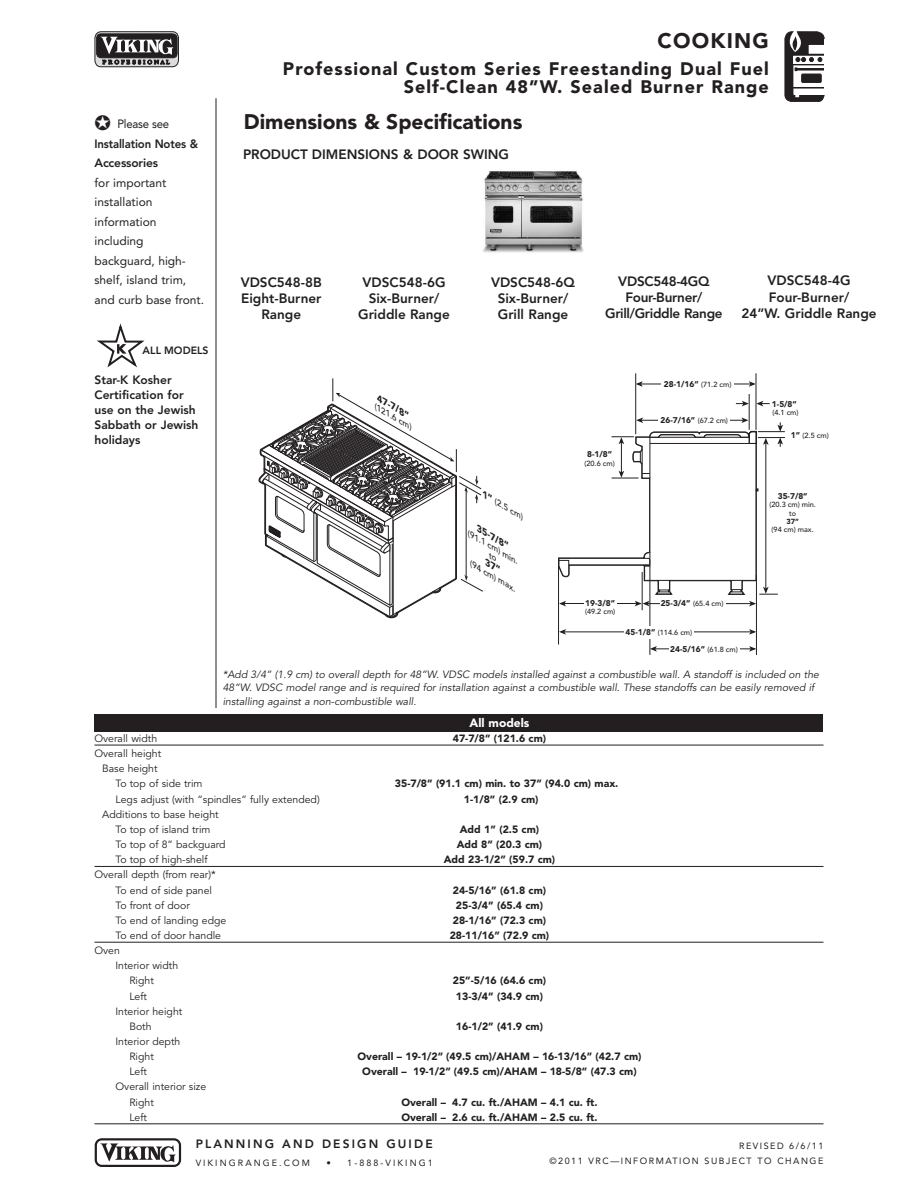
<style>
.page{position:relative;width:918px;height:1188px;background:#fff}
.page>*{position:absolute;margin:0;border:0;box-sizing:border-box;transform-origin:0 0}
.t1{font:900 21px "Avenir";color:#231f20}
.t2{font:900 21px "Avenir";letter-spacing:.06em;color:#231f20}
.t3{font:900 18px/18px "Avenir";letter-spacing:.06em;color:#231f20;text-align:right}
.t4{font:800 13.5px/16.2px "Avenir";color:#231f20;text-align:center}
.t5{font:800 13.5px/16.2px "Avenir";letter-spacing:-.025em;color:#231f20;text-align:center}
.t6{font:12px/19.5px "Avenir";color:#231f20}
.t7{font:800 12px/15px "Avenir";color:#231f20}
.t8{font:800 12px/19.5px "Avenir";color:#231f20;scale:.95 1}
.t9{font:800 12px "Avenir";letter-spacing:.175em;color:#231f20}
.t10{font:900 12px "Avenir";color:#fff}
.t11{font:900 10.5px "Avenir";color:#231f20}
.t12{font:10.5px/15.1px "Avenir";color:#231f20}
.t13{font:italic 10.5px/13.5px "Avenir";color:#231f20}
.t14{font:800 10.5px "Avenir";color:#231f20}
.t15{font:9px/15px "Avenir";letter-spacing:.165em;color:#231f20;text-align:right}
.t16{font:9px "Avenir";letter-spacing:.23em;color:#231f20}
.t17{font:italic 900 8.85px "Avenir";color:#231f20;scale:1.15 1}
.t18{font:900 8.25px "Avenir";color:#231f20}
.t19{font:italic 500 7.95px/8.4px "Avenir";color:#231f20;scale:1.15 1}
.t20{font:500 7.35px/8.2px "Avenir";color:#231f20;text-align:center}
.t21{font:900 7.35px "Avenir";color:#231f20}
.s1{font-weight:400}
.s2{font-weight:900;font-size:8.85px}
.s3{font-weight:500;font-size:7.35px}
.s4{font-weight:900;font-size:8.25px}
</style>
<div class="page">
<hr style="left:650px;top:581px;width:1px;height:74px;background:#231f20">
<hr style="left:756px;top:575px;width:1px;height:80px;background:#231f20">
<hr style="left:642px;top:572px;width:1px;height:38px;background:#231f20">
<hr style="left:558px;top:559px;width:1px;height:86px;background:#231f20">
<hr style="left:561px;top:632px;width:194px;height:1px;background:#231f20">
<div style="left:624px;top:626px;width:70px;height:13px;background:#fff"></div>
<hr style="left:635px;top:373px;width:1px;height:61px;background:#231f20">
<hr style="left:756px;top:373px;width:1px;height:57px;background:#231f20">
<hr style="left:749px;top:394px;width:1px;height:36px;background:#231f20">
<svg style="left:749px;top:629px;width:7px;height:6px"></svg>
<svg style="left:559px;top:629px;width:7px;height:6px"></svg>
<hr style="left:654px;top:649px;width:101px;height:1px;background:#231f20">
<div style="left:669px;top:643px;width:71px;height:12px;background:#fff"></div>
<svg style="left:749px;top:646px;width:7px;height:6px"></svg>
<svg style="left:650px;top:646px;width:7px;height:6px"></svg>
<hr style="left:637px;top:384px;width:117px;height:1px;background:#231f20">
<div style="left:661px;top:378px;width:72px;height:11px;background:#fff"></div>
<svg style="left:636px;top:381px;width:7px;height:6px"></svg>
<svg style="left:749px;top:381px;width:7px;height:6px"></svg>
<svg style="left:736px;top:401px;width:13px;height:5px"></svg>
<svg style="left:756px;top:401px;width:14px;height:5px"></svg>
<svg style="left:558px;top:417px;width:227px;height:189px"></svg>
<hr style="left:216px;top:98px;width:1px;height:610px;background:#231f20">
<svg style="left:785px;top:31px;width:40px;height:71px"></svg>
<svg style="left:95px;top:1138px;width:86px;height:29px"></svg>
<svg style="left:95px;top:31px;width:84px;height:36px;background:#6e6b6c"></svg>
<svg style="left:97px;top:324px;width:48px;height:44px"></svg>
<div style="left:94px;top:714px;width:730px;height:17px;background:#231f20"></div>
<hr style="left:94px;top:745px;width:730px;height:1px;background:#231f20">
<hr style="left:94px;top:866px;width:730px;height:1px;background:#231f20">
<hr style="left:94px;top:942px;width:730px;height:1px;background:#231f20">
<hr style="left:94px;top:1124px;width:730px;height:1px;background:#231f20">
<img style="left:483px;top:171px;width:101px;height:82px">
<svg style="left:259px;top:378px;width:224px;height:240px"></svg>
<p class="t8" style="left:94px;top:115px;width:111px">✪ <span class="s1">Please see<br></span>Installation Notes &amp;<br>Accessories</p>
<p class="t6" style="left:94px;top:174px;width:111px">for important installation information including backguard, high&shy;shelf, island trim, and curb base front.</p>
<p class="t14" style="left:143px;top:346px;width:67px">ALL MODELS</p>
<p class="t7" style="left:94px;top:373px;width:106px">Star-K Kosher<br>Certification for use on the Jewish<br>Sabbath or Jewish holidays</p>
<h1 class="t2" style="left:657px;top:32px;width:113px">COOKING</h1>
<h2 class="t3" style="left:283px;top:61px;width:488px">Professional Custom Series Freestanding Dual Fuel<br>Self-Clean 48”W. Sealed Burner Range</h2>
<h1 class="t1" style="left:244px;top:113px;width:280px">Dimensions &amp; Specifications</h1>
<p class="t4" style="left:243px;top:147px;width:268px">PRODUCT DIMENSIONS &amp; DOOR SWING</p>
<p class="t4" style="left:241px;top:275px;width:83px">VDSC548-8B<br>Eight-Burner<br>Range</p>
<p class="t4" style="left:358px;top:275px;width:93px">VDSC548-6G<br>Six-Burner/<br>Griddle Range</p>
<p class="t4" style="left:491px;top:275px;width:85px">VDSC548-6Q<br>Six-Burner/<br>Grill Range</p>
<p class="t5" style="left:605px;top:274px;width:119px">VDSC548-4GQ<br>Four-Burner/<br>Grill/Griddle Range</p>
<p class="t4" style="left:741px;top:274px;width:137px">VDSC548-4G<br>Four-Burner/<br>24”W. Griddle Range</p>
<p class="t17" style="left:381px;top:395px;width:33px;rotate:30deg">47-7/8”</p>
<p class="t19" style="left:378px;top:404px;width:38px;rotate:30deg">(121.6 cm)</p>
<p class="t19" style="left:486px;top:491px;width:42px;rotate:30deg"><span class="s2">1”</span> (2.5 cm)</p>
<p class="t17" style="left:480px;top:526px;width:33px;rotate:30deg">35-7/8”</p>
<p class="t19" style="left:496px;top:545px;width:26px;text-indent:-29px;rotate:30deg">(91.1 cm) min. to</p>
<p class="t19" style="left:473px;top:561px;width:47px;rotate:30deg">(94 cm) max.</p>
<p class="t18" style="left:587px;top:451px;width:26px">8-1/8”</p>
<p class="t20" style="left:584px;top:460px;width:32px">(20.6 cm)</p>
<p class="t18" style="left:664px;top:381px;width:69px">28-1/16” <span class="s3">(71.2 cm)</span></p>
<p class="t18" style="left:661px;top:417px;width:69px">26-7/16” <span class="s3">(67.2 cm)</span></p>
<p class="t18" style="left:585px;top:600px;width:31px">19-3/8”</p>
<p class="t20" style="left:585px;top:608px;width:32px">(49.2 cm)</p>
<p class="t20" style="left:661px;top:600px;width:64px"><span class="s4">25-3/4”</span> (65.4 cm)</p>
<p class="t20" style="left:626px;top:629px;width:68px"><span class="s4">45-1/8”</span> (114.6 cm)</p>
<p class="t18" style="left:670px;top:646px;width:69px">24-5/16” <span class="s3">(61.8 cm)</span></p>
<p class="t18" style="left:772px;top:400px;width:26px">1-5/8”</p>
<p class="t20" style="left:772px;top:409px;width:28px">(4.1 cm)</p>
<p class="t20" style="left:791px;top:432px;width:39px"><span class="s4">1”</span> (2.5 cm)</p>
<p class="t18" style="left:778px;top:493px;width:31px">35-7/8”</p>
<p class="t20" style="left:769px;top:501px;width:48px">(20.3 cm) min. to</p>
<p class="t21" style="left:786px;top:518px;width:14px">37”</p>
<p class="t20" style="left:772px;top:526px;width:44px">(94 cm) max.</p>
<p class="t13" style="left:223px;top:668px;width:598px">*Add 3/4” (1.9 cm) to overall depth for 48”W. VDSC models installed against a combustible wall. A standoff is included on the<br>48”W. VDSC model range and is required for installation against a combustible wall. These standoffs can be easily removed if installing against a non-combustible wall.</p>
<p class="t10" style="left:470px;top:718px;width:61px">All models</p>
<p class="t12" style="left:94px;top:732px;width:64px">Overall width</p>
<p class="t11" style="left:453px;top:734px;width:95px">47-7/8” (121.6 cm)</p>
<p class="t12" style="left:94px;top:747px;width:68px">Overall height</p>
<p class="t12" style="left:102px;top:762px;width:57px">Base height</p>
<p class="t12" style="left:116px;top:777px;width:89px">To top of side trim</p>
<p class="t11" style="left:395px;top:780px;width:225px">35-7/8” (91.1 cm) min. to 37” (94.0 cm) max.</p>
<p class="t12" style="left:116px;top:792px;width:206px">Legs adjust (with “spindles” fully extended)</p>
<p class="t11" style="left:464px;top:795px;width:76px">1-1/8” (2.9 cm)</p>
<p class="t12" style="left:102px;top:807px;width:118px;text-align:center">Additions to base height<br>To top of island trim</p>
<p class="t11" style="left:460px;top:825px;width:81px">Add 1” (2.5 cm)</p>
<p class="t12" style="left:116px;top:838px;width:112px">To top of 8” backguard</p>
<p class="t11" style="left:457px;top:840px;width:87px">Add 8” (20.3 cm)</p>
<p class="t12" style="left:116px;top:853px;width:94px">To top of high-shelf</p>
<p class="t11" style="left:444px;top:855px;width:113px">Add 23-1/2” (59.7 cm)</p>
<p class="t12" style="left:116px;top:868px;width:102px;text-indent:-21px">Overall depth (from rear)*<br>To end of side panel</p>
<p class="t11" style="left:453px;top:886px;width:95px">24-5/16” (61.8 cm)</p>
<p class="t12" style="left:116px;top:898px;width:76px">To front of door</p>
<p class="t11" style="left:456px;top:901px;width:89px">25-3/4” (65.4 cm)</p>
<p class="t12" style="left:116px;top:913px;width:112px">To end of landing edge</p>
<p class="t11" style="left:453px;top:916px;width:95px">28-1/16” (72.3 cm)</p>
<p class="t12" style="left:116px;top:929px;width:107px">To end of door handle</p>
<p class="t11" style="left:450px;top:931px;width:101px">28-11/16” (72.9 cm)</p>
<p class="t12" style="left:94px;top:944px;width:27px">Oven</p>
<p class="t12" style="left:116px;top:959px;width:64px">Interior width</p>
<p class="t12" style="left:129px;top:974px;width:26px">Right</p>
<p class="t11" style="left:453px;top:977px;width:95px">25”-5/16 (64.6 cm)</p>
<p class="t12" style="left:129px;top:989px;width:19px">Left</p>
<p class="t11" style="left:456px;top:992px;width:89px">13-3/4” (34.9 cm)</p>
<p class="t12" style="left:129px;top:1004px;width:54px;text-indent:-14px">Interior height<br>Both</p>
<p class="t11" style="left:456px;top:1022px;width:89px">16-1/2” (41.9 cm)</p>
<p class="t12" style="left:129px;top:1035px;width:52px;text-indent:-14px">Interior depth<br>Right</p>
<p class="t11" style="left:357px;top:1052px;width:286px">Overall – 19-1/2” (49.5 cm)/AHAM – 16-13/16” (42.7 cm)</p>
<p class="t12" style="left:129px;top:1065px;width:19px">Left</p>
<p class="t11" style="left:362px;top:1067px;width:276px">Overall – 19-1/2” (49.5 cm)/AHAM – 18-5/8” (47.3 cm)</p>
<p class="t12" style="left:129px;top:1080px;width:78px;text-indent:-14px">Overall interior size<br>Right</p>
<p class="t11" style="left:401px;top:1098px;width:198px">Overall – 4.7 cu. ft./AHAM – 4.1 cu. ft.</p>
<p class="t12" style="left:129px;top:1110px;width:19px">Left</p>
<p class="t11" style="left:401px;top:1113px;width:198px">Overall – 2.6 cu. ft./AHAM – 2.5 cu. ft.</p>
<p class="t9" style="left:196px;top:1139px;width:238px">PLANNING AND DESIGN GUIDE</p>
<p class="t16" style="left:196px;top:1159px;width:116px">VIKINGRANGE.COM</p>
<p class="t16" style="left:326px;top:1159px;width:108px">• 1-888-VIKING1</p>
<p class="t15" style="left:550px;top:1139px;width:275px">REVISED 6/6/11<br>©2011 VRC—INFORMATION SUBJECT TO CHANGE</p>
</div>
